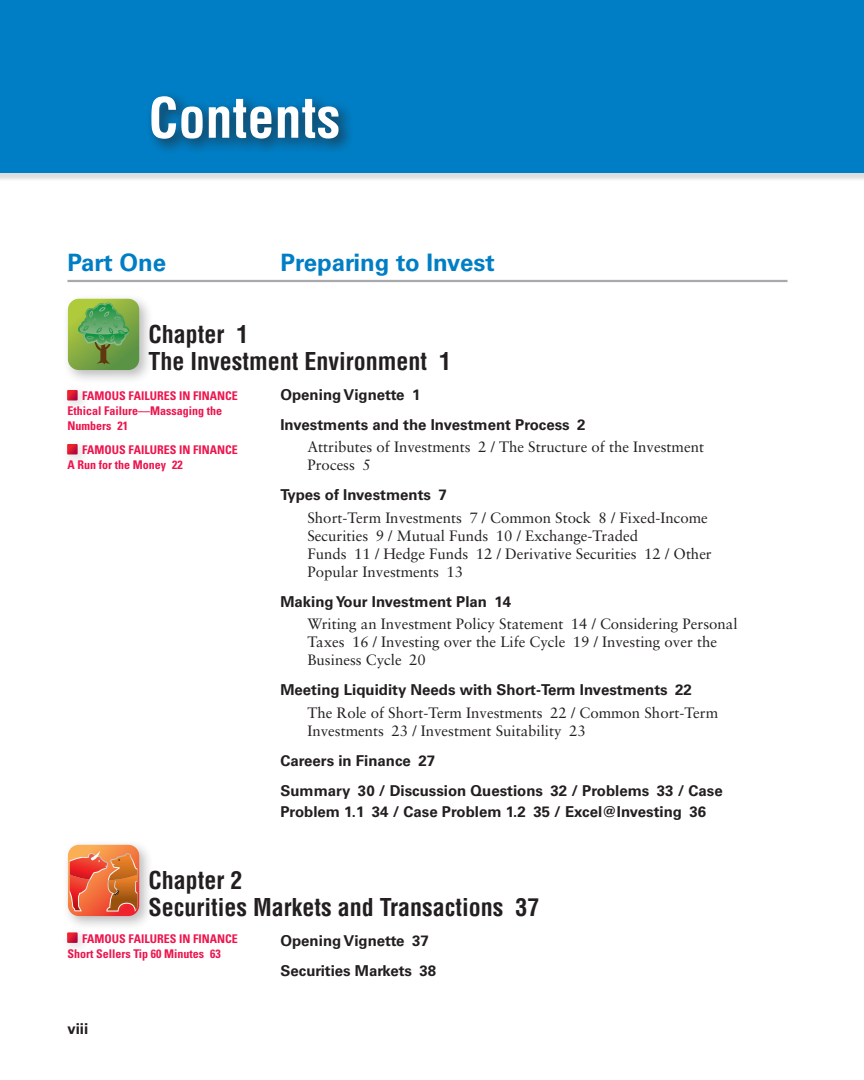
<style>
.page{position:relative;width:864px;height:1080px;background:#fff}
.page>*{position:absolute;margin:0;border:0;box-sizing:border-box;transform-origin:0 0}
.t1{font:700 condensed 54px "Helvetica Com";color:#fff}
.t2{font:700 condensed 24px/27px "Helvetica Com";color:#231f20}
.t3{font:700 24px "Univers LT Std";color:#007ec5}
.t4{font:15px/18px "Sabon LT Pro";color:#231f20}
.t5{font:700 15px/30px "Univers LT Std";color:#231f20}
.t6{font:700 condensed 12px/15px "Univers LT Std";color:#ed154e}
.s1{font-family:"Univers LT Std";font-weight:700}
.s2{font-family:"Sabon LT Pro";font-weight:400}
</style>
<div class="page">
<div style="left:0;top:0;width:864px;height:182px;background:#231f20;opacity:.15"></div>
<div style="left:0;top:0;width:864px;height:173px;background:#007ec5"></div>
<hr style="left:67px;top:280px;width:720px;height:2px;background:#a8a9ad">
<div style="left:62px;top:293px;width:92px;height:91px;background:#231f20;opacity:.3"></div>
<svg style="left:68px;top:299px;width:71px;height:71px"></svg>
<div style="left:60px;top:383px;width:31px;height:31px;background:#231f20;opacity:.2"></div>
<svg style="left:67px;top:390px;width:11px;height:10px"></svg>
<div style="left:60px;top:437px;width:31px;height:31px;background:#231f20;opacity:.2"></div>
<svg style="left:67px;top:444px;width:11px;height:10px"></svg>
<div style="left:62px;top:839px;width:92px;height:91px;background:#231f20;opacity:.3"></div>
<svg style="left:68px;top:845px;width:71px;height:71px"></svg>
<div style="left:60px;top:925px;width:31px;height:31px;background:#231f20;opacity:.2"></div>
<svg style="left:67px;top:932px;width:11px;height:11px"></svg>
<div style="left:145px;top:90px;width:210px;height:66px;background:#231f20;opacity:.75"></div>
<p class="t1" style="left:148px;top:82px;width:194px">Contents</p>
<p class="t3" style="left:67px;top:248px;width:100px">Part One</p>
<p class="t3" style="left:280px;top:248px;width:216px">Preparing to Invest</p>
<p class="t2" style="left:148px;top:320px;width:304px">Chapter 1<br>The Investment Environment 1</p>
<p class="t5" style="left:280px;top:380px;width:307px">Opening Vignette 1<br>Investments and the Investment Process 2</p>
<p class="t4" style="left:307px;top:438px;width:398px">Attributes of Investments 2 / The Structure of the Investment<br>Process 5</p>
<p class="t4" style="left:307px;top:483px;width:402px;line-height:22.5px;text-indent:-27px"><span class="s1">Types of Investments 7<br></span>Short-Term Investments 7 / Common Stock 8 / Fixed-Income</p>
<p class="t4" style="left:307px;top:526px;width:406px">Securities 9 / Mutual Funds 10 / Exchange-Traded<br>Funds 11 / Hedge Funds 12 / Derivative Securities 12 / Other<br>Popular Investments 13</p>
<p class="t4" style="left:307px;top:590px;width:432px;line-height:22.5px;text-indent:-27px"><span class="s1">Making Your Investment Plan 14<br></span>Writing an Investment Policy Statement 14 / Considering Personal</p>
<p class="t4" style="left:307px;top:633px;width:411px">Taxes 16 / Investing over the Life Cycle 19 / Investing over the<br>Business Cycle 20</p>
<p class="t4" style="left:307px;top:678px;width:412px;line-height:22.5px;text-indent:-27px"><span class="s1">Meeting Liquidity Needs with Short-Term Investments 22<br></span>The Role of Short-Term Investments 22 / Common Short-Term</p>
<p class="t5" style="left:280px;top:716px;width:444px;text-indent:27px"><span class="s2">Investments 23 / Investment Suitability 23<br></span>Careers in Finance 27<br>Summary 30 / Discussion Questions 32 / Problems 33 / Case</p>
<p class="t5" style="left:280px;top:797px;width:427px">Problem 1.1 34 / Case Problem 1.2 35 / Excel@Investing 36</p>
<p class="t6" style="left:67px;top:389px;width:172px;text-indent:15px">FAMOUS FAILURES IN FINANCE<br>Ethical Failure––Massaging the<br>Numbers 21</p>
<p class="t6" style="left:67px;top:443px;width:172px;text-indent:15px">FAMOUS FAILURES IN FINANCE<br>A Run for the Money 22</p>
<p class="t2" style="left:148px;top:866px;width:392px">Chapter 2<br>Securities Markets and Transactions 37</p>
<p class="t5" style="left:280px;top:926px;width:157px">Opening Vignette 37<br>Securities Markets 38</p>
<p class="t6" style="left:67px;top:931px;width:172px;text-indent:15px">FAMOUS FAILURES IN FINANCE<br>Short Sellers Tip 60 Minutes 63</p>
<p class="t5" style="left:67px;top:1013px;width:22px">viii</p>
</div>
